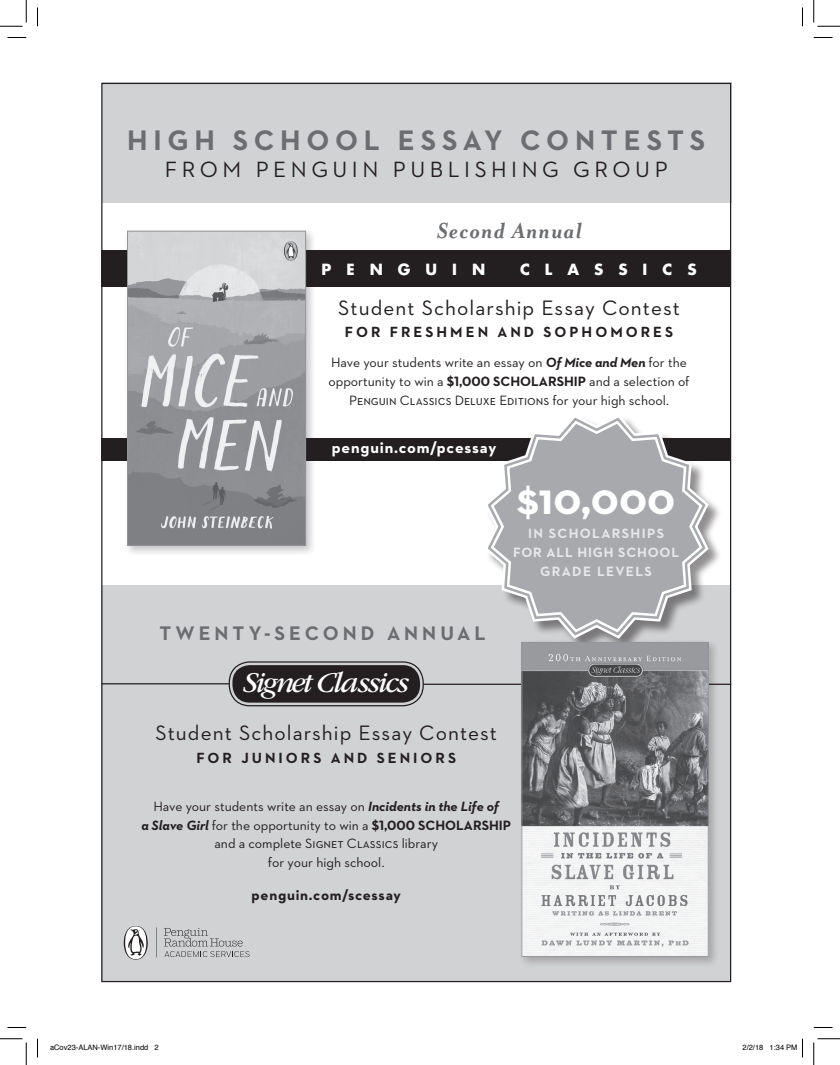
<style>
.page{position:relative;width:840px;height:1065px;background:#fff}
.page>*{position:absolute;margin:0;border:0;box-sizing:border-box;transform-origin:0 0}
.t1{font:700 45px "Neutraface 2 Text";color:#fff}
.t2{font:italic 30px "ITC Garamond Std";letter-spacing:-.065em;color:#fff}
.t3{font:700 28.75px "Neutraface 2 Text";letter-spacing:.2em;color:#6c6d70}
.t4{font:italic 700 25px "Mrs Eaves OT";letter-spacing:.05em;color:#6c6d70}
.t5{font:22.5px "Neutraface 2 Text";letter-spacing:.2em;color:#231f20}
.t6{font:21.25px "Neutraface 2 Text";letter-spacing:.05em;color:#231f20}
.t7{font:700 20px "Neutraface 2 Text";letter-spacing:.2em;color:#6c6d70}
.t8{font:700 16.25px "Neutraface 2 Text";letter-spacing:.05em;color:#fff}
.t9{font:700 15px "Neutraface 2 Text";letter-spacing:.2em;color:#231f20}
.t10{font:700 15px "Neutraface 2 Text";letter-spacing:.05em;color:#231f20}
.t11{font:700 15px "Futura LT Pro";letter-spacing:1em;color:#fff}
.t12{font:13.75px/18.8px "Neutraface 2 Text";color:#231f20;text-align:center}
.t13{font:700 13.75px/18.8px "Neutraface 2 Text";letter-spacing:.1em;color:#e6e7e9;text-align:center}
.t14{font:7.5px "Helvetica";color:#000}
.s1{font-weight:700;font-style:italic}
.s2{font-weight:700}
</style>
<div class="page">
<div style="left:102px;top:82px;width:629px;height:121px;background:#d1d2d4"></div>
<div style="left:101px;top:585px;width:630px;height:397px;background:#d1d2d4"></div>
<div style="left:101px;top:438px;width:630px;height:22px;background:#231f20"></div>
<div style="left:101px;top:250px;width:630px;height:36px;background:#231f20"></div>
<div style="left:124px;top:228px;width:193px;height:329px;background:#231f20;opacity:.25"></div>
<img style="left:129px;top:233px;width:175px;height:311px">
<div style="left:127px;top:231px;width:179px;height:315px;border:1px solid #939598"></div>
<div style="left:486px;top:416px;width:237px;height:237px;background:#231f20;opacity:.5"></div>
<svg style="left:483px;top:416px;width:228px;height:225px"></svg>
<svg style="left:489px;top:419px;width:215px;height:215px"></svg>
<hr style="left:423px;top:684px;width:308px;height:1px;background:#231f20">
<hr style="left:101px;top:683px;width:128px;height:1px;background:#231f20">
<div style="left:232px;top:665px;width:188px;height:38px;background:#231f20;border-radius:18px"></div>
<div style="left:229px;top:661px;width:195px;height:45px;border:1px solid #231f20;border-radius:21px"></div>
<div style="left:235px;top:668px;width:183px;height:32px;border:1px solid #231f20;border-radius:14px"></div>
<div style="left:518px;top:639px;width:202px;height:329px;background:#231f20;opacity:.25"></div>
<img style="left:523px;top:644px;width:184px;height:311px">
<div style="left:521px;top:642px;width:188px;height:315px;border:1px solid #939598"></div>
<svg style="left:124px;top:926px;width:24px;height:34px"></svg>
<svg style="left:125px;top:926px;width:22px;height:33px"></svg>
<svg style="left:156px;top:927px;width:94px;height:31px"></svg>
<svg style="left:8px;top:37px;width:18px;height:1px"></svg>
<svg style="left:814px;top:37px;width:18px;height:1px"></svg>
<svg style="left:8px;top:1027px;width:18px;height:1px"></svg>
<svg style="left:814px;top:1027px;width:18px;height:1px"></svg>
<svg style="left:37px;top:8px;width:1px;height:18px"></svg>
<svg style="left:37px;top:1039px;width:1px;height:19px"></svg>
<svg style="left:802px;top:8px;width:1px;height:18px"></svg>
<svg style="left:0;top:0;width:27px;height:27px"></svg>
<svg style="left:0;top:1039px;width:27px;height:26px"></svg>
<svg style="left:814px;top:0;width:26px;height:27px"></svg>
<svg style="left:814px;top:1039px;width:26px;height:26px"></svg>
<svg style="left:802px;top:1039px;width:1px;height:19px"></svg>
<h3 class="t3" style="left:127px;top:121px;width:580px">HIGH SCHOOL ESSAY CONTESTS</h3>
<h3 class="t5" style="left:165px;top:155px;width:505px">FROM PENGUIN PUBLISHING GROUP</h3>
<h3 class="t4" style="left:437px;top:217px;width:146px">Second Annual</h3>
<p class="t11" style="left:322px;top:257px;width:165px">PENGUIN</p>
<p class="t11" style="left:520px;top:257px;width:178px">CLASSICS</p>
<h3 class="t6" style="left:338px;top:294px;width:343px">Student Scholarship Essay Contest</h3>
<p class="t9" style="left:345px;top:322px;width:330px">FOR FRESHMEN AND SOPHOMORES</p>
<p class="t12" style="left:328px;top:353px;width:363px">Have your students write an essay on <span class="s1">Of Mice and Men</span> for the opportunity to win a <span class="s2">$1,000 SCHOLARSHIP</span> and a selection of<br>Penguin Classics Deluxe Editions for your high school.</p>
<p class="t8" style="left:332px;top:437px;width:166px">penguin.com/pcessay</p>
<h3 class="t7" style="left:160px;top:621px;width:328px">TWENTY-SECOND ANNUAL</h3>
<h2 class="t2" style="left:243px;top:666px;width:167px">Signet Classics</h2>
<h1 class="t1" style="left:517px;top:470px;width:160px">$10,000</h1>
<p class="t13" style="left:513px;top:524px;width:168px">IN SCHOLARSHIPS<br>FOR ALL HIGH SCHOOL<br>GRADE LEVELS</p>
<h3 class="t6" style="left:155px;top:720px;width:343px">Student Scholarship Essay Contest</h3>
<p class="t9" style="left:196px;top:748px;width:261px">FOR JUNIORS AND SENIORS</p>
<p class="t12" style="left:141px;top:797px;width:371px">Have your students write an essay on <span class="s1">Incidents in the Life of<br>a Slave Girl</span> for the opportunity to win a <span class="s2">$1,000 SCHOLARSHIP </span>and a complete Signet Classics library<br>for your high school.</p>
<p class="t10" style="left:252px;top:885px;width:151px">penguin.com/scessay</p>
<p class="t14" style="left:50px;top:1042px;width:110px">aCov23-ALAN-Win17/18.indd 2</p>
<p class="t14" style="left:742px;top:1042px;width:57px">2/2/18 1:34 PM</p>
</div>
